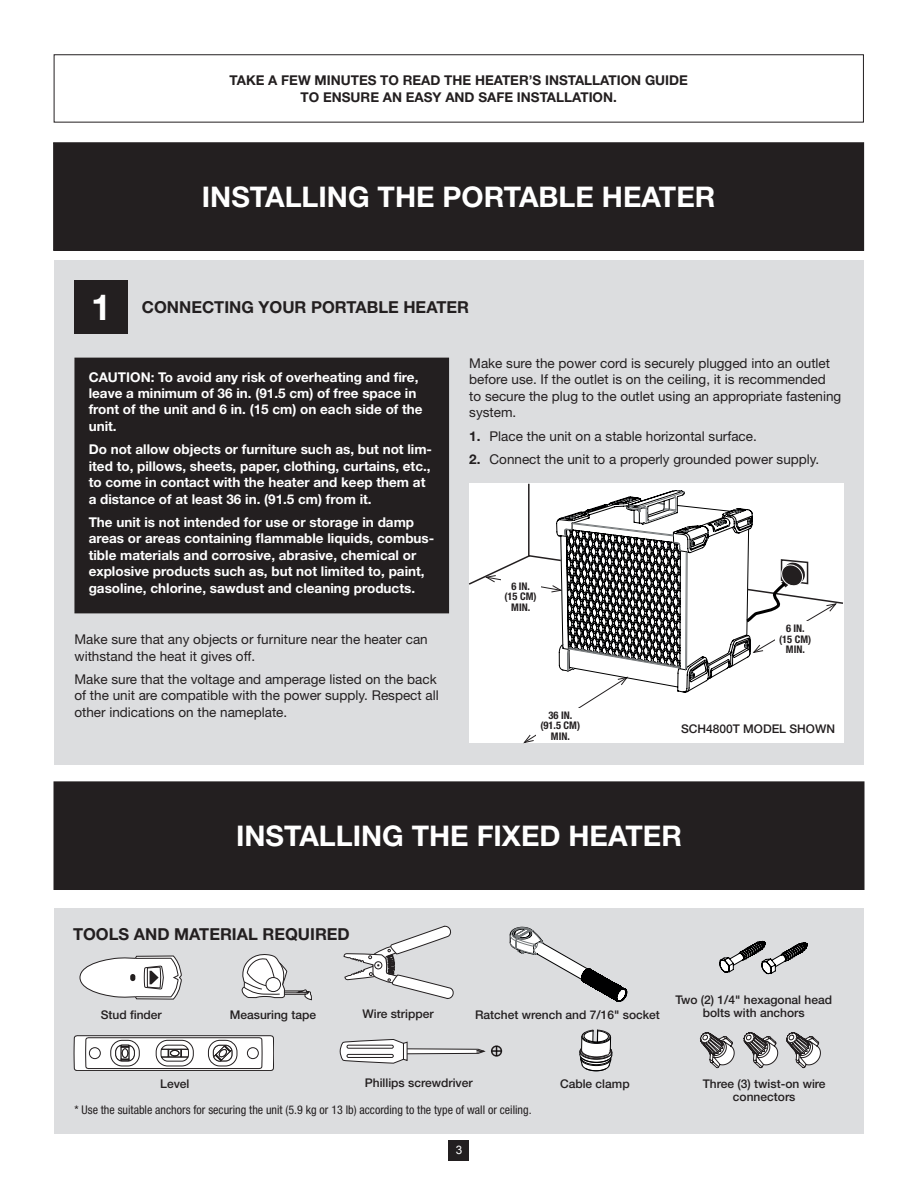
<style>
.page{position:relative;width:918px;height:1188px;background:#fff}
.page>*{position:absolute;margin:0;border:0;box-sizing:border-box;transform-origin:0 0}
.t1{font:700 28.5px "Helvetica Neue LT Std";color:#fff}
.t2{font:700 16.5px "Helvetica Neue LT Std";color:#231f20}
.t3{font:700 13.5px/16.5px "Helvetica Neue LT Std";color:#fff}
.t4{font:13.5px/16.5px "Helvetica Neue LT Std";color:#231f20}
.t5{font:700 13.5px/16.5px "Helvetica Neue LT Std";color:#231f20;text-align:center}
.t6{font:500 12px/13.5px "Helvetica Neue LT Std";color:#231f20;text-align:center}
.t7{font:condensed 12px "Helvetica Neue LT Std";color:#231f20}
.t8{font:11.7px "Arial";color:#fff}
.t9{font:700 condensed 10.5px/10.5px "Helvetica Neue LT Std";color:#231f20;text-align:center}
.s1{font-size:36px;color:#fff}
.s2{font-weight:700}
</style>
<div class="page">
<div style="left:449px;top:1140px;width:20px;height:20px;background:#231f20"></div>
<div style="left:54px;top:908px;width:810px;height:226px;background:#dcdddf"></div>
<svg style="left:79px;top:955px;width:103px;height:45px"></svg>
<svg style="left:241px;top:954px;width:71px;height:46px"></svg>
<svg style="left:343px;top:926px;width:111px;height:73px"></svg>
<svg style="left:719px;top:941px;width:89px;height:33px"></svg>
<svg style="left:786px;top:1032px;width:35px;height:36px"></svg>
<svg style="left:743px;top:1032px;width:35px;height:36px"></svg>
<svg style="left:700px;top:1032px;width:35px;height:36px"></svg>
<div style="left:491px;top:1045px;width:11px;height:12px;border:2px solid #231f20;border-radius:50%"></div>
<svg style="left:340px;top:1039px;width:161px;height:25px"></svg>
<svg style="left:579px;top:1030px;width:34px;height:41px"></svg>
<div style="left:54px;top:261px;width:810px;height:504px;background:#dcdddf"></div>
<div style="left:469px;top:484px;width:375px;height:259px;background:#fff"></div>
<hr style="left:528px;top:484px;width:2px;height:72px;background:#231f20">
<svg style="left:469px;top:490px;width:374px;height:254px"></svg>
<svg style="left:74px;top:1035px;width:200px;height:36px;background:#cccbcb"></svg>
<div style="left:156px;top:1040px;width:38px;height:26px;border:1px solid #231f20;border-radius:12px"></div>
<div style="left:247px;top:1047px;width:12px;height:12px;border:1px solid #231f20;border-radius:50%"></div>
<div style="left:89px;top:1047px;width:12px;height:12px;border:1px solid #231f20;border-radius:50%"></div>
<svg style="left:509px;top:926px;width:118px;height:76px"></svg>
<div style="left:54px;top:143px;width:810px;height:107px;background:#231f20"></div>
<div style="left:53px;top:143px;width:811px;height:108px;border:1px solid #231f20"></div>
<div style="left:54px;top:54px;width:810px;height:69px;border:1px solid #231f20"></div>
<div style="left:75px;top:358px;width:373px;height:255px;background:#231f20"></div>
<hr style="left:74px;top:358px;width:375px;height:1px;background:#231f20">
<hr style="left:74px;top:359px;width:2px;height:253px;background:#231f20">
<hr style="left:448px;top:359px;width:1px;height:253px;background:#231f20">
<hr style="left:74px;top:612px;width:375px;height:1px;background:#231f20">
<div style="left:74px;top:280px;width:54px;height:54px;background:#231f20"></div>
<div style="left:536px;top:708px;width:48px;height:35px;background:#fff"></div>
<div style="left:501px;top:579px;width:39px;height:35px;background:#fff"></div>
<div style="left:775px;top:621px;width:40px;height:35px;background:#fff"></div>
<div style="left:54px;top:782px;width:810px;height:108px;background:#231f20"></div>
<p class="t5" style="left:230px;top:72px;width:460px">TAKE A FEW MINUTES TO READ THE HEATER’S INSTALLATION GUIDE<br>TO ENSURE AN EASY AND SAFE INSTALLATION.</p>
<h1 class="t1" style="left:202px;top:179px;width:515px">INSTALLING THE PORTABLE HEATER</h1>
<p class="t2" style="left:91px;top:297px;width:379px"><span class="s1">1</span> CONNECTING YOUR PORTABLE HEATER</p>
<p class="t3" style="left:89px;top:368px;width:336px">CAUTION: To avoid any risk of overheating and fire, leave a minimum of 36 in. (91.5 cm) of free space in front of the unit and 6 in. (15 cm) on each side of the unit.</p>
<p class="t3" style="left:89px;top:441px;width:345px">Do not allow objects or furniture such as, but not lim&shy;ited to, pillows, sheets, paper, clothing, curtains, etc., to come in contact with the heater and keep them at a distance of at least 36 in. (91.5 cm) from it.</p>
<p class="t3" style="left:89px;top:514px;width:347px">The unit is not intended for use or storage in damp areas or areas containing flammable liquids, combus&shy;tible materials and corrosive, abrasive, chemical or explosive products such as, but not limited to, paint, gasoline, chlorine, sawdust and cleaning products.</p>
<p class="t4" style="left:74px;top:631px;width:355px">Make sure that any objects or furniture near the heater can withstand the heat it gives off.</p>
<p class="t4" style="left:74px;top:671px;width:366px">Make sure that the voltage and amperage listed on the back of the unit are compatible with the power supply. Respect all other indications on the nameplate.</p>
<p class="t4" style="left:469px;top:355px;width:374px">Make sure the power cord is securely plugged into an outlet before use. If the outlet is on the ceiling, it is recommended<br>to secure the plug to the outlet using an appropriate fastening system.</p>
<p class="t4" style="left:469px;top:427px;width:289px"><span class="s2">1.</span> Place the unit on a stable horizontal surface.</p>
<p class="t4" style="left:469px;top:451px;width:352px"><span class="s2">2.</span> Connect the unit to a properly grounded power supply.</p>
<p class="t9" style="left:504px;top:581px;width:34px">6 IN. (15 CM)<br>MIN.</p>
<p class="t9" style="left:540px;top:710px;width:41px">36 IN. (91.5 CM)<br>MIN.</p>
<p class="t9" style="left:779px;top:623px;width:34px">6 IN. (15 CM)<br>MIN.</p>
<p class="t6" style="left:681px;top:722px;width:156px">SCH4800T MODEL SHOWN</p>
<h1 class="t1" style="left:236px;top:818px;width:447px">INSTALLING THE FIXED HEATER</h1>
<p class="t2" style="left:73px;top:924px;width:278px">TOOLS AND MATERIAL REQUIRED</p>
<p class="t6" style="left:101px;top:1008px;width:63px">Stud finder</p>
<p class="t6" style="left:230px;top:1008px;width:88px">Measuring tape</p>
<p class="t6" style="left:362px;top:1007px;width:73px">Wire stripper</p>
<p class="t6" style="left:475px;top:1008px;width:186px">Ratchet wrench and 7/16" socket</p>
<p class="t6" style="left:675px;top:993px;width:158px">Two (2) 1/4" hexagonal head bolts with anchors</p>
<p class="t6" style="left:160px;top:1076px;width:31px">Level</p>
<p class="t6" style="left:365px;top:1076px;width:109px">Phillips screwdriver</p>
<p class="t7" style="left:74px;top:1103px;width:459px">* Use the suitable anchors for securing the unit (5.9 kg or 13 lb) according to the type of wall or ceiling.</p>
<p class="t8" style="left:456px;top:1143px;width:8px">3</p>
<p class="t6" style="left:560px;top:1077px;width:71px">Cable clamp</p>
<p class="t6" style="left:703px;top:1076px;width:124px">Three (3) twist-on wire connectors</p>
</div>
